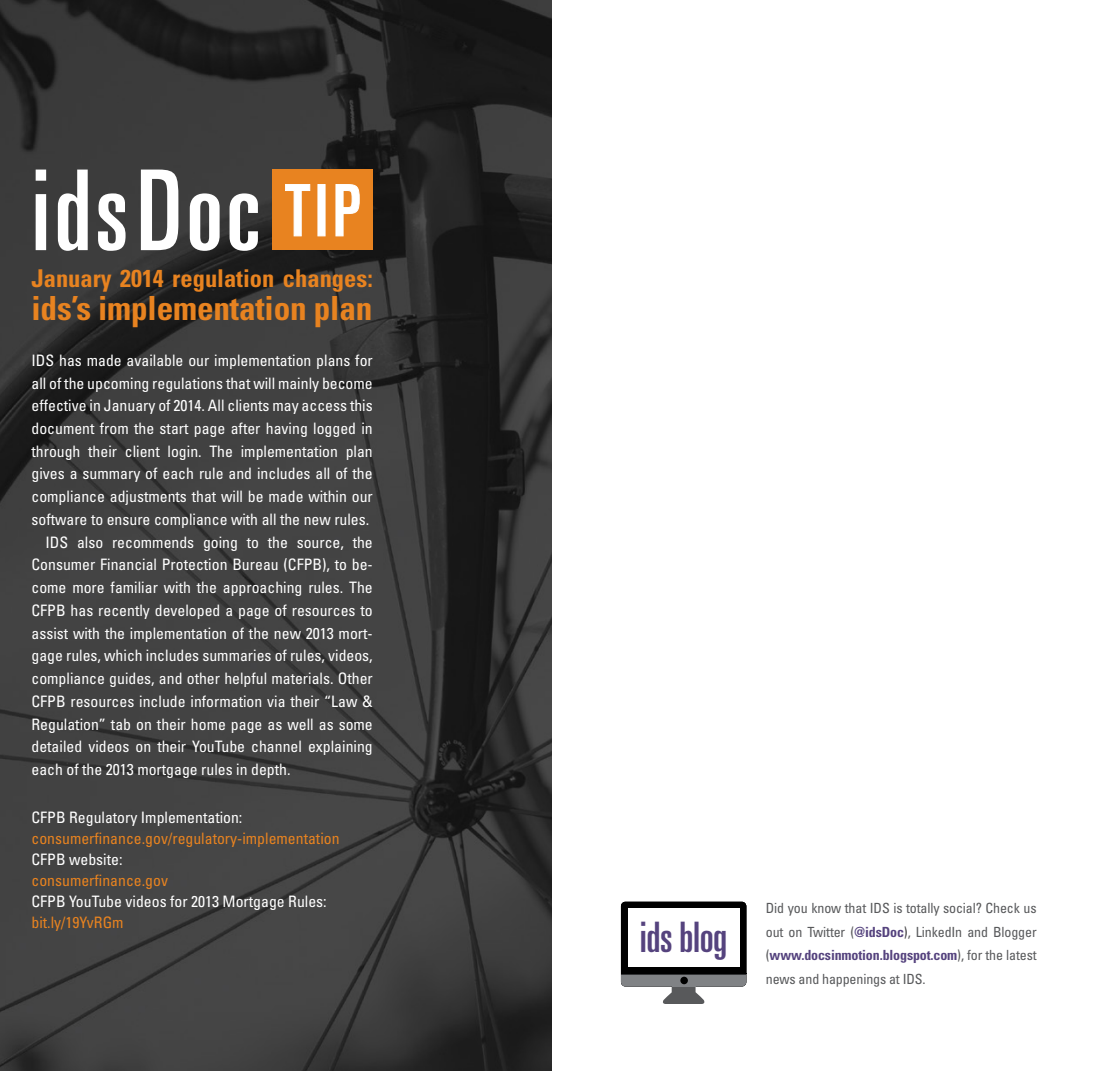
<style>
.page{position:relative;width:1103px;height:1071px;background:#fff}
.page>*{position:absolute;margin:0;border:0;box-sizing:border-box;transform-origin:0 0}
.t1{font:ultra-condensed 111.65px "Univers";letter-spacing:.035em;color:#fff}
.t2{font:ultra-condensed 42px "Univers";letter-spacing:-.01em;color:#55437e}
.t3{font:700 condensed 33.25px "Univers";letter-spacing:-.005em;color:#e88320}
.t4{font:700 condensed 24.5px "Univers";color:#e88320}
.t5{font:condensed 15.75px "Univers";color:#fff}
.t6{font:condensed 15.75px "Univers";color:#e88320}
.t7{font:condensed 14px/23.6px "Univers";letter-spacing:-.01em;color:#58595b;text-align:justify}
.s1{font-weight:700;color:#55437e}
.s2{color:#414042}
</style>
<div class="page">
<svg style="left:621px;top:902px;width:125px;height:102px"></svg>
<div style="left:628px;top:909px;width:111px;height:58px;background:#fff"></div>
<hr style="left:621px;top:973px;width:125px;height:1px;background:#000">
<div style="left:680px;top:977px;width:8px;height:7px;background:#000;border-radius:50%"></div>
<img style="left:0;top:0;width:551px;height:1071px">
<div style="left:272px;top:170px;width:101px;height:80px;background:#e88320"></div>
<svg style="left:285px;top:184px;width:75px;height:53px"></svg>
<h1 class="t1" style="left:32px;top:147px;width:230px">idsDoc</h1>
<h3 class="t4" style="left:32px;top:263px;width:343px">January 2014 regulation changes:</h3>
<h3 class="t3" style="left:32px;top:288px;width:342px">ids’s implementation plan</h3>
<p class="t5" style="left:32px;top:350px;width:343px">IDS has made available our implementation plans for</p>
<p class="t5" style="left:32px;top:373px;width:343px">all of the upcoming regulations that will mainly become</p>
<p class="t5" style="left:32px;top:396px;width:343px">effective in January of 2014. All clients may access this</p>
<p class="t5" style="left:32px;top:418px;width:343px">document from the start page after having logged in</p>
<p class="t5" style="left:32px;top:441px;width:343px">through their client login. The implementation plan</p>
<p class="t5" style="left:32px;top:464px;width:343px">gives a summary of each rule and includes all of the</p>
<p class="t5" style="left:32px;top:487px;width:343px">compliance adjustments that will be made within our</p>
<p class="t5" style="left:32px;top:509px;width:339px">software to ensure compliance with all the new rules.</p>
<p class="t5" style="left:46px;top:532px;width:329px">IDS also recommends going to the source, the</p>
<p class="t5" style="left:32px;top:555px;width:343px">Consumer Financial Protection Bureau (CFPB), to be-</p>
<p class="t5" style="left:32px;top:578px;width:343px">come more familiar with the approaching rules. The</p>
<p class="t5" style="left:32px;top:600px;width:343px">CFPB has recently developed a page of resources to</p>
<p class="t5" style="left:32px;top:623px;width:343px">assist with the implementation of the new 2013 mort-</p>
<p class="t5" style="left:32px;top:646px;width:343px">gage rules, which includes summaries of rules, videos,</p>
<p class="t5" style="left:32px;top:669px;width:343px">compliance guides, and other helpful materials. Other</p>
<p class="t5" style="left:32px;top:691px;width:343px">CFPB resources include information via their “Law &amp;</p>
<p class="t5" style="left:32px;top:714px;width:343px">Regulation” tab on their home page as well as some</p>
<p class="t5" style="left:32px;top:737px;width:343px">detailed videos on their YouTube channel explaining</p>
<p class="t5" style="left:32px;top:760px;width:260px">each of the 2013 mortgage rules in depth.</p>
<p class="t5" style="left:32px;top:807px;width:212px">CFPB Regulatory Implementation:</p>
<p class="t6" style="left:32px;top:828px;width:309px">consumerfinance.gov/regulatory-implementation</p>
<p class="t5" style="left:32px;top:849px;width:92px">CFPB website:</p>
<p class="t6" style="left:32px;top:870px;width:138px">consumerfinance.gov</p>
<p class="t5" style="left:32px;top:891px;width:297px">CFPB YouTube videos for 2013 Mortgage Rules:</p>
<p class="t6" style="left:32px;top:912px;width:94px">bit.ly/19YvRGm</p>
<h2 class="t2" style="left:640px;top:913px;width:89px">ids blog</h2>
<p class="t7" style="left:766px;top:896px;width:272px">Did you know that IDS is totally social? Check us out on Twitter (<span class="s1">@idsDoc</span><span class="s2">)</span>, LinkedIn and Blogger (<span class="s1">www.docsinmotion.blogspot.com</span>), for the latest news and happenings at IDS.</p>
</div>
